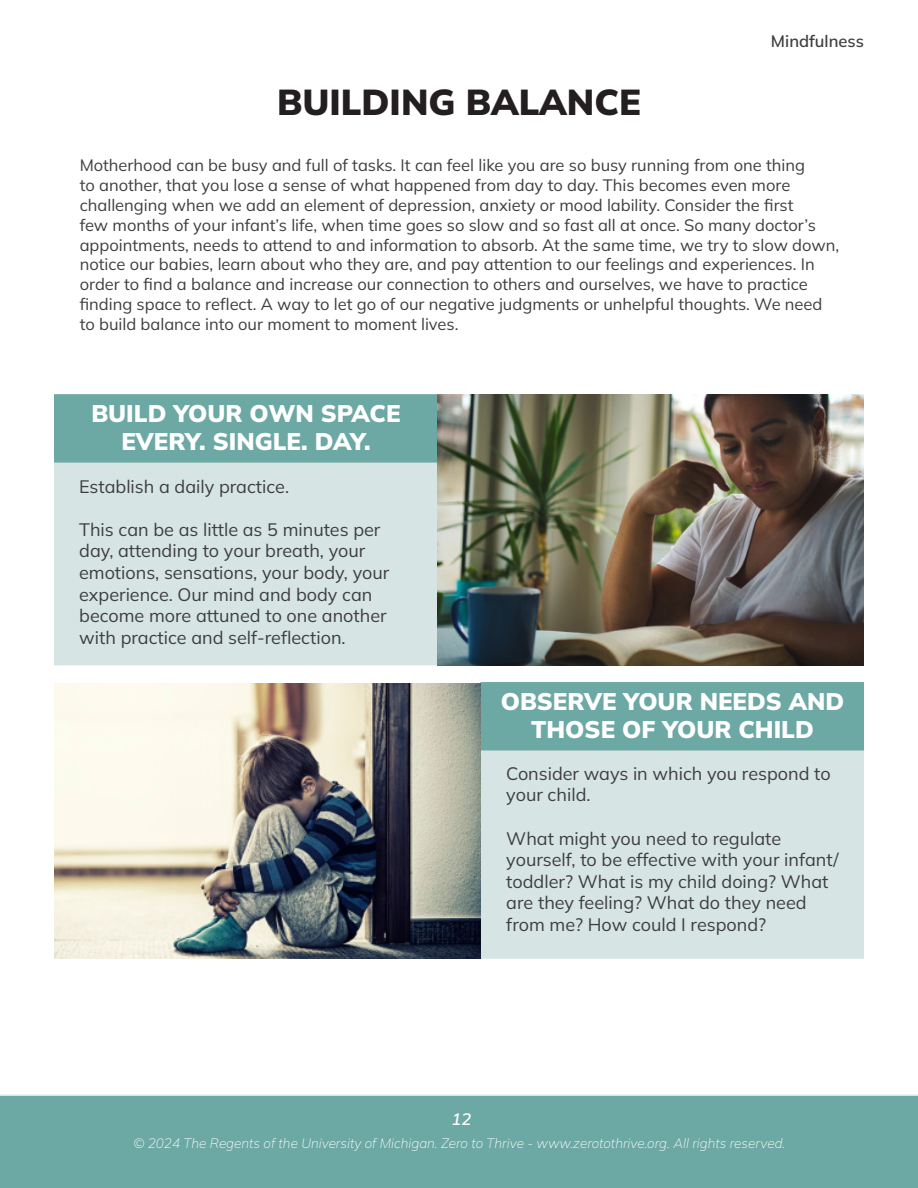
<style>
.page{position:relative;width:918px;height:1188px;background:#fff}
.page>*{position:absolute;margin:0;border:0;box-sizing:border-box;transform-origin:0 0}
.t1{font:900 36px "Mulish";color:#231f20}
.t2{font:900 24px/28.8px "Mulish";color:#fff;text-align:center}
.t3{font:18px/21.6px "Mulish";color:#3e3e3f}
.t4{font:16.5px/19.8px "Mulish";color:#3e3e3f}
.t5{font:600 16.5px "Mulish";color:#3e3e3f}
.t6{font:italic 600 16.5px "Mulish";color:#fff}
.t7{font:italic 200 13.5px "Mulish";color:#fff}
</style>
<div class="page">
<div style="left:0;top:1094px;width:918px;height:94px;background:#6ca8a4"></div>
<div style="left:54px;top:445px;width:383px;height:220px;background:#d6e4e3"></div>
<div style="left:54px;top:394px;width:383px;height:69px;background:#6ca8a4;border:2px solid #6ca8a4"></div>
<img style="left:437px;top:394px;width:427px;height:272px">
<div style="left:481px;top:732px;width:383px;height:227px;background:#d6e4e3"></div>
<div style="left:481px;top:682px;width:383px;height:68px;background:#6ca8a4"></div>
<img style="left:54px;top:683px;width:427px;height:276px">
<p class="t1" style="left:277px;top:78px;width:365px">BUILDING BALANCE</p>
<p class="t5" style="left:771px;top:29px;width:95px">Mindfulness</p>
<p class="t4" style="left:80px;top:155px;width:761px">Motherhood can be busy and full of tasks. It can feel like you are so busy running from one thing<br>to another, that you lose a sense of what happened from day to day. This becomes even more challenging when we add an element of depression, anxiety or mood lability. Consider the first<br>few months of your infant’s life, when time goes so slow and so fast all at once. So many doctor’s appointments, needs to attend to and information to absorb. At the same time, we try to slow down, notice our babies, learn about who they are, and pay attention to our feelings and experiences. In order to find a balance and increase our connection to others and ourselves, we have to practice finding space to reflect. A way to let go of our negative judgments or unhelpful thoughts. We need to build balance into our moment to moment lives.</p>
<p class="t2" style="left:91px;top:398px;width:311px">BUILD YOUR OWN SPACE<br>EVERY. SINGLE. DAY.</p>
<p class="t3" style="left:79px;top:475px;width:212px">Establish a daily practice.</p>
<p class="t3" style="left:79px;top:518px;width:312px">This can be as little as 5 minutes per day, attending to your breath, your emotions, sensations, your body, your experience. Our mind and body can become more attuned to one another with practice and self-reflection.</p>
<p class="t2" style="left:501px;top:686px;width:345px">OBSERVE YOUR NEEDS AND<br>THOSE OF YOUR CHILD</p>
<p class="t3" style="left:506px;top:762px;width:326px">Consider ways in which you respond to your child.</p>
<p class="t3" style="left:506px;top:827px;width:334px">What might you need to regulate yourself, to be effective with your infant/ toddler? What is my child doing? What are they feeling? What do they need from me? How could I respond?</p>
<p class="t6" style="left:451px;top:1108px;width:21px">12</p>
<p class="t7" style="left:133px;top:1134px;width:654px">© 2024 The Regents of the University of Michigan. Zero to Thrive - www.zerotothrive.org. All rights reserved.</p>
</div>
